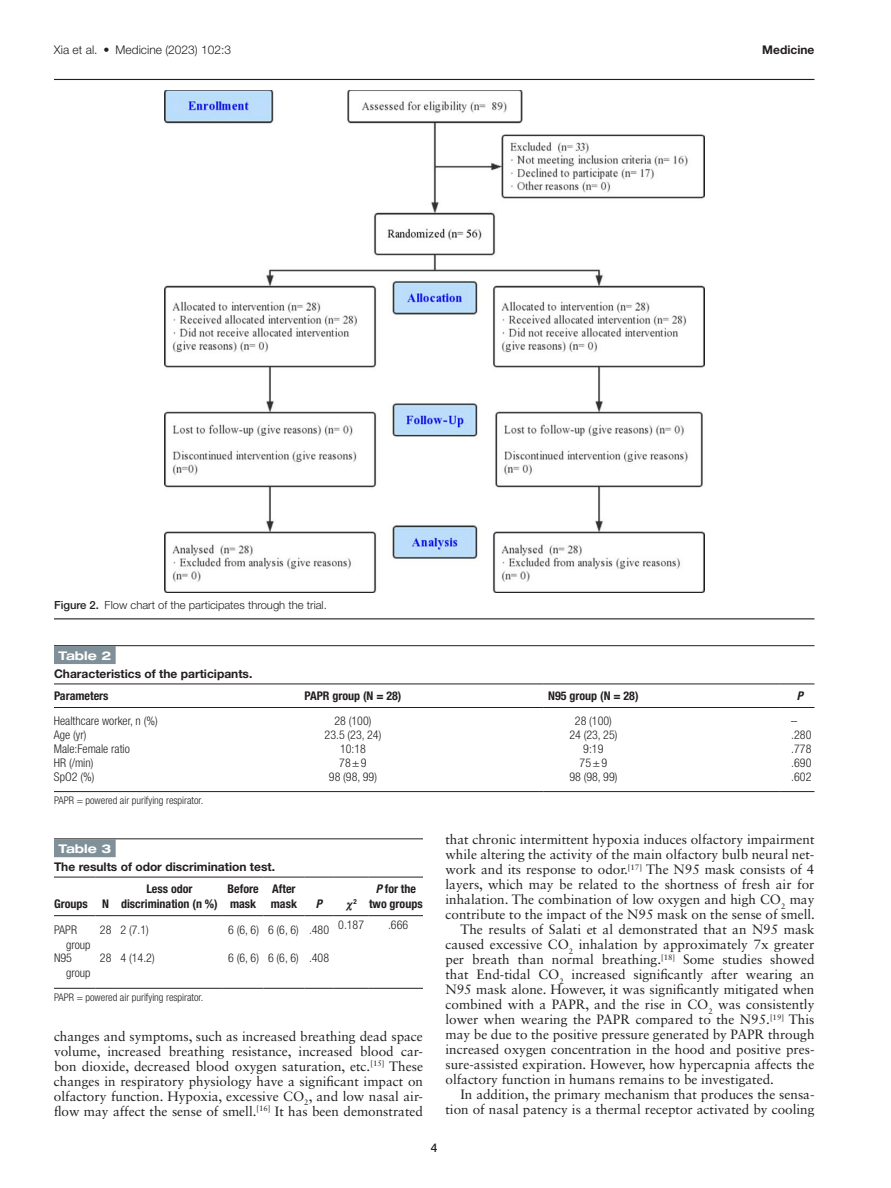
<style>
.page{position:relative;width:891px;height:1188px;background:#fff}
.page>*{position:absolute;margin:0;border:0;box-sizing:border-box;transform-origin:0 0}
.t1{font:13.5px/15px "Sabon LT Std";color:#231f20;text-align:justify}
.t2{font:300 condensed 12px/15px "Helvetica Neue LT Std";color:#231f20}
.t3{font:700 condensed 12px/15px "Helvetica Neue LT Std";color:#231f20;text-align:center}
.t4{font:700 12px "Helvetica Neue LT Std";color:#231f20}
.t5{font:300 12px "Helvetica Neue LT Std";color:#231f20}
.t6{font:700 expanded 12px "Helvetica Neue LT Std";color:#fff}
.t7{font:italic 700 condensed 12px "Helvetica Neue LT Std";color:#231f20}
.t8{font:italic 700 12px "Gandhari Unicode";color:#231f20}
.t9{font:500 12px "Helvetica Neue LT Std";color:#231f20}
.t10{font:300 11.25px "Helvetica Neue LT Std";color:#231f20}
.t11{font:300 condensed 10.5px "Helvetica Neue LT Std";color:#231f20}
.s1{font-weight:500}
.s2{font-style:italic}
</style>
<div class="page">
<img style="left:164px;top:90px;width:540px;height:502px">
<hr style="left:54px;top:79px;width:760px;height:1px;background:#231f20">
<hr style="left:54px;top:618px;width:760px;height:1px;background:#231f20">
<hr style="left:54px;top:645px;width:760px;height:1px;background:#231f20">
<div style="left:54px;top:646px;width:62px;height:18px;background:#7f9098"></div>
<hr style="left:54px;top:684px;width:246px;height:1px;background:#231f20">
<hr style="left:54px;top:707px;width:246px;height:1px;background:#231f20">
<hr style="left:300px;top:684px;width:244px;height:1px;background:#231f20">
<hr style="left:300px;top:707px;width:244px;height:1px;background:#231f20">
<hr style="left:544px;top:684px;width:237px;height:1px;background:#231f20">
<hr style="left:544px;top:707px;width:237px;height:1px;background:#231f20">
<hr style="left:781px;top:684px;width:34px;height:1px;background:#231f20">
<hr style="left:781px;top:707px;width:34px;height:1px;background:#231f20">
<hr style="left:54px;top:791px;width:246px;height:1px;background:#231f20">
<hr style="left:300px;top:791px;width:244px;height:1px;background:#231f20">
<hr style="left:544px;top:791px;width:237px;height:1px;background:#231f20">
<hr style="left:781px;top:791px;width:34px;height:1px;background:#231f20">
<hr style="left:54px;top:838px;width:369px;height:1px;background:#231f20">
<div style="left:54px;top:839px;width:62px;height:18px;background:#7f9098"></div>
<hr style="left:54px;top:877px;width:41px;height:1px;background:#231f20">
<hr style="left:54px;top:915px;width:41px;height:1px;background:#231f20">
<svg style="left:95px;top:877px;width:21px;height:1px"></svg>
<svg style="left:95px;top:915px;width:21px;height:1px"></svg>
<hr style="left:116px;top:877px;width:107px;height:1px;background:#231f20">
<hr style="left:116px;top:915px;width:107px;height:1px;background:#231f20">
<hr style="left:223px;top:877px;width:40px;height:1px;background:#231f20">
<hr style="left:223px;top:915px;width:40px;height:1px;background:#231f20">
<hr style="left:263px;top:877px;width:42px;height:1px;background:#231f20">
<hr style="left:263px;top:915px;width:42px;height:1px;background:#231f20">
<hr style="left:304px;top:877px;width:30px;height:1px;background:#231f20">
<hr style="left:304px;top:915px;width:30px;height:1px;background:#231f20">
<hr style="left:334px;top:877px;width:35px;height:1px;background:#231f20">
<hr style="left:334px;top:915px;width:35px;height:1px;background:#231f20">
<hr style="left:369px;top:877px;width:54px;height:1px;background:#231f20">
<hr style="left:369px;top:915px;width:54px;height:1px;background:#231f20">
<hr style="left:334px;top:988px;width:35px;height:1px;background:#231f20">
<hr style="left:369px;top:988px;width:54px;height:1px;background:#231f20">
<hr style="left:54px;top:988px;width:41px;height:1px;background:#231f20">
<svg style="left:95px;top:988px;width:21px;height:1px"></svg>
<hr style="left:116px;top:988px;width:107px;height:1px;background:#231f20">
<hr style="left:223px;top:988px;width:40px;height:1px;background:#231f20">
<hr style="left:263px;top:988px;width:42px;height:1px;background:#231f20">
<hr style="left:304px;top:988px;width:30px;height:1px;background:#231f20">
<p class="t5" style="left:54px;top:42px;width:179px">Xia et al. • Medicine (2023) 102:3</p>
<p class="t4" style="left:762px;top:42px;width:54px">Medicine</p>
<p class="t10" style="left:54px;top:598px;width:274px"><span class="s1">Figure 2.</span> Flow chart of the participates through the trial.</p>
<p class="t6" style="left:58px;top:648px;width:54px">Table 2</p>
<p class="t4" style="left:54px;top:666px;width:200px">Characteristics of the participants.</p>
<p class="t3" style="left:54px;top:688px;width:56px">Parameters</p>
<p class="t3" style="left:304px;top:688px;width:99px">PAPR group (N = 28)</p>
<p class="t3" style="left:548px;top:688px;width:92px">N95 group (N = 28)</p>
<p class="t7" style="left:797px;top:688px;width:8px">P</p>
<p class="t2" style="left:54px;top:714px;width:105px">Healthcare worker, n (%)</p>
<p class="t2" style="left:334px;top:714px;width:39px">28 (100)</p>
<p class="t2" style="left:575px;top:714px;width:39px">28 (100)</p>
<p class="t2" style="left:791px;top:714px;width:7px">–</p>
<p class="t2" style="left:54px;top:727px;width:34px">Age (yr)</p>
<p class="t2" style="left:325px;top:727px;width:58px">23.5 (23, 24)</p>
<p class="t2" style="left:569px;top:727px;width:50px">24 (23, 25)</p>
<p class="t2" style="left:791px;top:727px;width:22px">.280</p>
<p class="t2" style="left:54px;top:741px;width:77px">Male:Female ratio</p>
<p class="t2" style="left:340px;top:741px;width:27px">10:18</p>
<p class="t2" style="left:583px;top:741px;width:22px">9:19</p>
<p class="t2" style="left:791px;top:741px;width:22px">.778</p>
<p class="t2" style="left:54px;top:755px;width:41px">HR (/min)</p>
<p class="t2" style="left:339px;top:755px;width:29px">78±9</p>
<p class="t2" style="left:580px;top:755px;width:29px">75±9</p>
<p class="t2" style="left:791px;top:755px;width:22px">.690</p>
<p class="t2" style="left:54px;top:769px;width:42px">SpO2 (%)</p>
<p class="t2" style="left:329px;top:769px;width:50px">98 (98, 99)</p>
<p class="t2" style="left:569px;top:769px;width:50px">98 (98, 99)</p>
<p class="t2" style="left:791px;top:769px;width:22px">.602</p>
<p class="t11" style="left:54px;top:794px;width:151px">PAPR = powered air purifying respirator.</p>
<p class="t6" style="left:58px;top:841px;width:54px">Table 3</p>
<p class="t4" style="left:54px;top:859px;width:223px">The results of odor discrimination test.</p>
<p class="t3" style="left:54px;top:896px;width:57px">Groups N</p>
<p class="t1" style="left:445px;top:832px;width:371px">that chronic intermittent hypoxia induces olfactory impairment</p>
<p class="t1" style="left:445px;top:847px;width:370px">while altering the activity of the main olfactory bulb neural net-</p>
<p class="t1" style="left:445px;top:862px;width:370px">work and its response to odor.<sup>[17]</sup> The N95 mask consists of 4</p>
<p class="t1" style="left:446px;top:877px;width:370px">layers, which may be related to the shortness of fresh air for</p>
<p class="t1" style="left:446px;top:892px;width:370px">inhalation. The combination of low oxygen and high CO<sub>2</sub> may</p>
<p class="t1" style="left:446px;top:907px;width:371px">contribute to the impact of the N95 mask on the sense of smell.</p>
<p class="t1" style="left:460px;top:922px;width:356px">The results of Salati et al demonstrated that an N95 mask</p>
<p class="t1" style="left:446px;top:937px;width:371px">caused excessive CO<sub>2</sub> inhalation by approximately 7x greater</p>
<p class="t1" style="left:445px;top:952px;width:371px">per breath than normal breathing.<sup>[18]</sup> Some studies showed</p>
<p class="t1" style="left:446px;top:967px;width:370px">that End-tidal CO<sub>2</sub> increased significantly after wearing an</p>
<p class="t1" style="left:446px;top:982px;width:370px">N95 mask alone. However, it was significantly mitigated when</p>
<p class="t1" style="left:446px;top:997px;width:370px">combined with a PAPR, and the rise in CO<sub>2</sub> was consistently</p>
<p class="t1" style="left:445px;top:1012px;width:371px">lower when wearing the PAPR compared to the N95.<sup>[19]</sup> This</p>
<p class="t1" style="left:446px;top:1027px;width:371px">may be due to the positive pressure generated by PAPR through</p>
<p class="t1" style="left:446px;top:1042px;width:371px">increased oxygen concentration in the hood and positive pres-</p>
<p class="t1" style="left:446px;top:1057px;width:370px">sure-assisted expiration. However, how hypercapnia affects the</p>
<p class="t1" style="left:446px;top:1072px;width:330px">olfactory function in humans remains to be investigated.</p>
<p class="t1" style="left:460px;top:1087px;width:356px">In addition, the primary mechanism that produces the sensa-</p>
<p class="t1" style="left:446px;top:1102px;width:371px">tion of nasal patency is a thermal receptor activated by cooling</p>
<p class="t3" style="left:121px;top:881px;width:98px">Less odor discrimination (n %)</p>
<p class="t3" style="left:228px;top:881px;width:33px;text-align:left">Before mask</p>
<p class="t3" style="left:271px;top:881px;width:28px;text-align:left">After mask</p>
<p class="t3" style="left:369px;top:881px;width:55px"><span class="s2">P</span> for the two groups</p>
<p class="t7" style="left:316px;top:896px;width:8px">P</p>
<p class="t8" style="left:346px;top:896px;width:12px">χ<sup>2</sup></p>
<p class="t2" style="left:66px;top:922px;width:26px;text-indent:-12px">PAPR group</p>
<p class="t2" style="left:100px;top:922px;width:50px">28 2 (7.1)</p>
<p class="t2" style="left:228px;top:922px;width:137px">6 (6, 6) 6 (6, 6) .480 0.187</p>
<p class="t2" style="left:388px;top:918px;width:22px">.666</p>
<p class="t2" style="left:66px;top:951px;width:26px;text-indent:-12px">N95 group</p>
<p class="t2" style="left:100px;top:951px;width:56px">28 4 (14.2)</p>
<p class="t2" style="left:228px;top:951px;width:102px">6 (6, 6) 6 (6, 6) .408</p>
<p class="t11" style="left:54px;top:991px;width:151px">PAPR = powered air purifying respirator.</p>
<p class="t1" style="left:54px;top:1029px;width:371px">changes and symptoms, such as increased breathing dead space volume, increased breathing resistance, increased blood car&shy;bon dioxide, decreased blood oxygen saturation, etc.<sup>[15]</sup> These changes in respiratory physiology have a significant impact on olfactory function. Hypoxia, excessive CO<sub>2</sub>, and low nasal air&shy;flow may affect the sense of smell.<sup>[16]</sup> It has been demonstrated</p>
<p class="t9" style="left:431px;top:1140px;width:8px">4</p>
</div>
